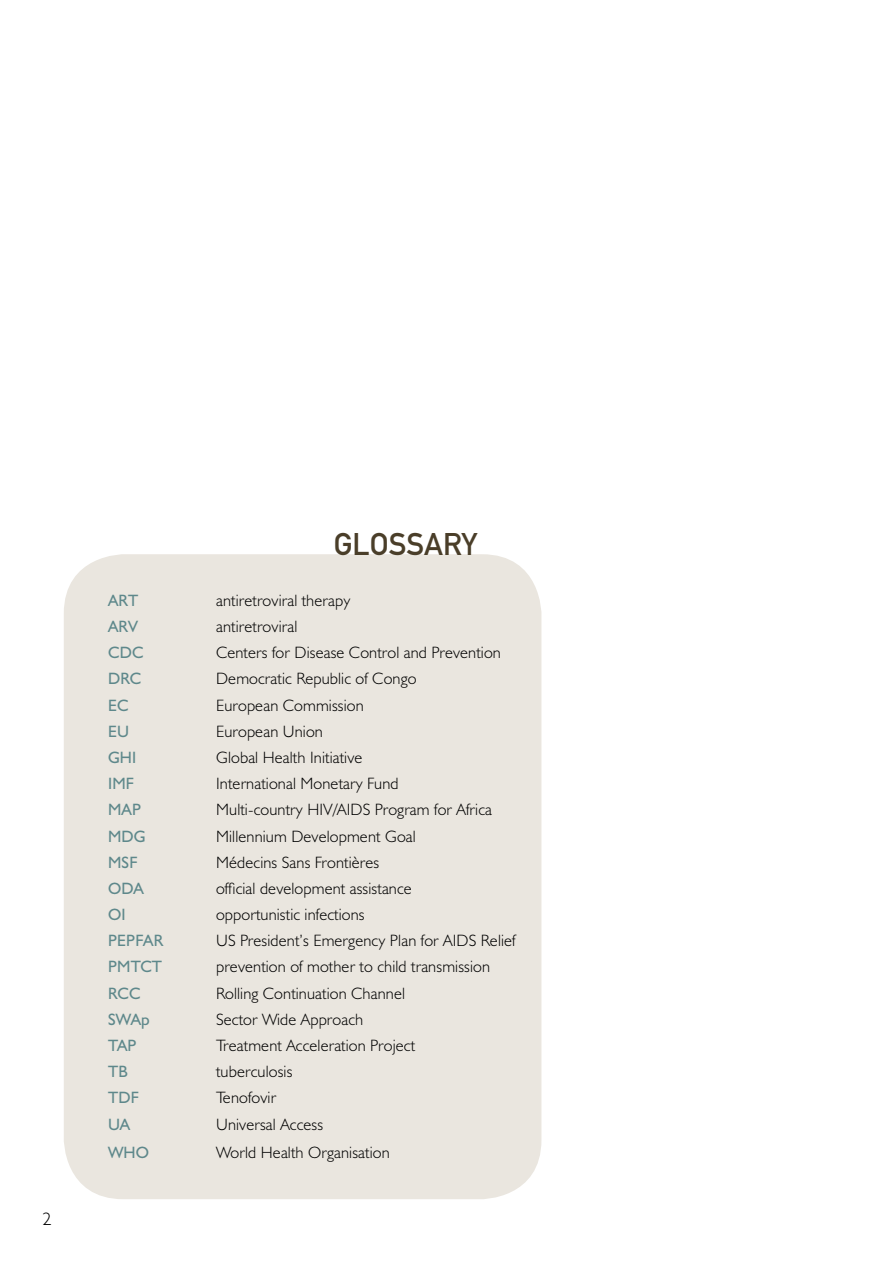
<style>
.page{position:relative;width:893px;height:1263px;background:#fff}
.page>*{position:absolute;margin:0;border:0;box-sizing:border-box;transform-origin:0 0}
.t1{font:30.9px "DIN Mittelschrift";color:#4a3e29}
.t2{font:300 18px "Humanist 521 BT";color:#000}
.t3{font:300 16.5px "Humanist 521 BT";letter-spacing:.01em;color:#000}
.t4{font:16.5px "Humanist 521 BT";letter-spacing:.01em;color:#5e888b}
</style>
<div class="page">
<div style="left:64px;top:554px;width:477px;height:645px;background:#eae6df;border-radius:60px"></div>
<p class="t2" style="left:43px;top:1208px;width:11px">2</p>
<h1 class="t1" style="left:334px;top:526px;width:145px">GLOSSARY</h1>
<p class="t4" style="left:108px;top:590px;width:32px">ART</p>
<p class="t3" style="left:216px;top:590px;width:136px">antiretroviral therapy</p>
<p class="t4" style="left:108px;top:616px;width:31px">ARV</p>
<p class="t3" style="left:216px;top:616px;width:83px">antiretroviral</p>
<p class="t4" style="left:108px;top:642px;width:37px">CDC</p>
<p class="t3" style="left:216px;top:642px;width:286px">Centers for Disease Control and Prevention</p>
<p class="t4" style="left:108px;top:669px;width:35px">DRC</p>
<p class="t3" style="left:216px;top:669px;width:202px">Democratic Republic of Congo</p>
<p class="t4" style="left:108px;top:695px;width:22px">EC</p>
<p class="t3" style="left:216px;top:695px;width:149px">European Commission</p>
<p class="t4" style="left:108px;top:721px;width:23px">EU</p>
<p class="t3" style="left:216px;top:721px;width:108px">European Union</p>
<p class="t4" style="left:108px;top:747px;width:30px">GHI</p>
<p class="t3" style="left:216px;top:747px;width:148px">Global Health Initiative</p>
<p class="t4" style="left:108px;top:773px;width:28px">IMF</p>
<p class="t3" style="left:216px;top:773px;width:184px">International Monetary Fund</p>
<p class="t4" style="left:108px;top:799px;width:34px">MAP</p>
<p class="t3" style="left:216px;top:799px;width:277px">Multi-country HIV/AIDS Program for Africa</p>
<p class="t4" style="left:108px;top:826px;width:39px">MDG</p>
<p class="t3" style="left:216px;top:826px;width:201px">Millennium Development Goal</p>
<p class="t4" style="left:108px;top:852px;width:31px">MSF</p>
<p class="t3" style="left:216px;top:852px;width:165px">Médecins Sans Frontières</p>
<p class="t4" style="left:108px;top:878px;width:37px">ODA</p>
<p class="t3" style="left:216px;top:878px;width:197px">official development assistance</p>
<p class="t4" style="left:108px;top:904px;width:19px">OI</p>
<p class="t3" style="left:216px;top:904px;width:150px">opportunistic infections</p>
<p class="t4" style="left:108px;top:930px;width:56px">PEPFAR</p>
<p class="t3" style="left:216px;top:930px;width:301px">US President’s Emergency Plan for AIDS Relief</p>
<p class="t4" style="left:108px;top:957px;width:56px">PMTCT</p>
<p class="t3" style="left:216px;top:957px;width:276px">prevention of mother to child transmission</p>
<p class="t4" style="left:108px;top:983px;width:34px">RCC</p>
<p class="t3" style="left:216px;top:983px;width:190px">Rolling Continuation Channel</p>
<p class="t4" style="left:108px;top:1009px;width:43px">SWAp</p>
<p class="t3" style="left:216px;top:1009px;width:149px">Sector Wide Approach</p>
<p class="t4" style="left:108px;top:1035px;width:30px">TAP</p>
<p class="t3" style="left:216px;top:1035px;width:200px">Treatment Acceleration Project</p>
<p class="t4" style="left:108px;top:1061px;width:21px">TB</p>
<p class="t3" style="left:216px;top:1061px;width:78px">tuberculosis</p>
<p class="t4" style="left:108px;top:1087px;width:32px">TDF</p>
<p class="t3" style="left:216px;top:1088px;width:62px">Tenofovir</p>
<p class="t4" style="left:108px;top:1114px;width:24px">UA</p>
<p class="t3" style="left:216px;top:1114px;width:109px">Universal Access</p>
<p class="t4" style="left:108px;top:1142px;width:43px">WHO</p>
<p class="t3" style="left:216px;top:1142px;width:175px">World Health Organisation</p>
</div>
